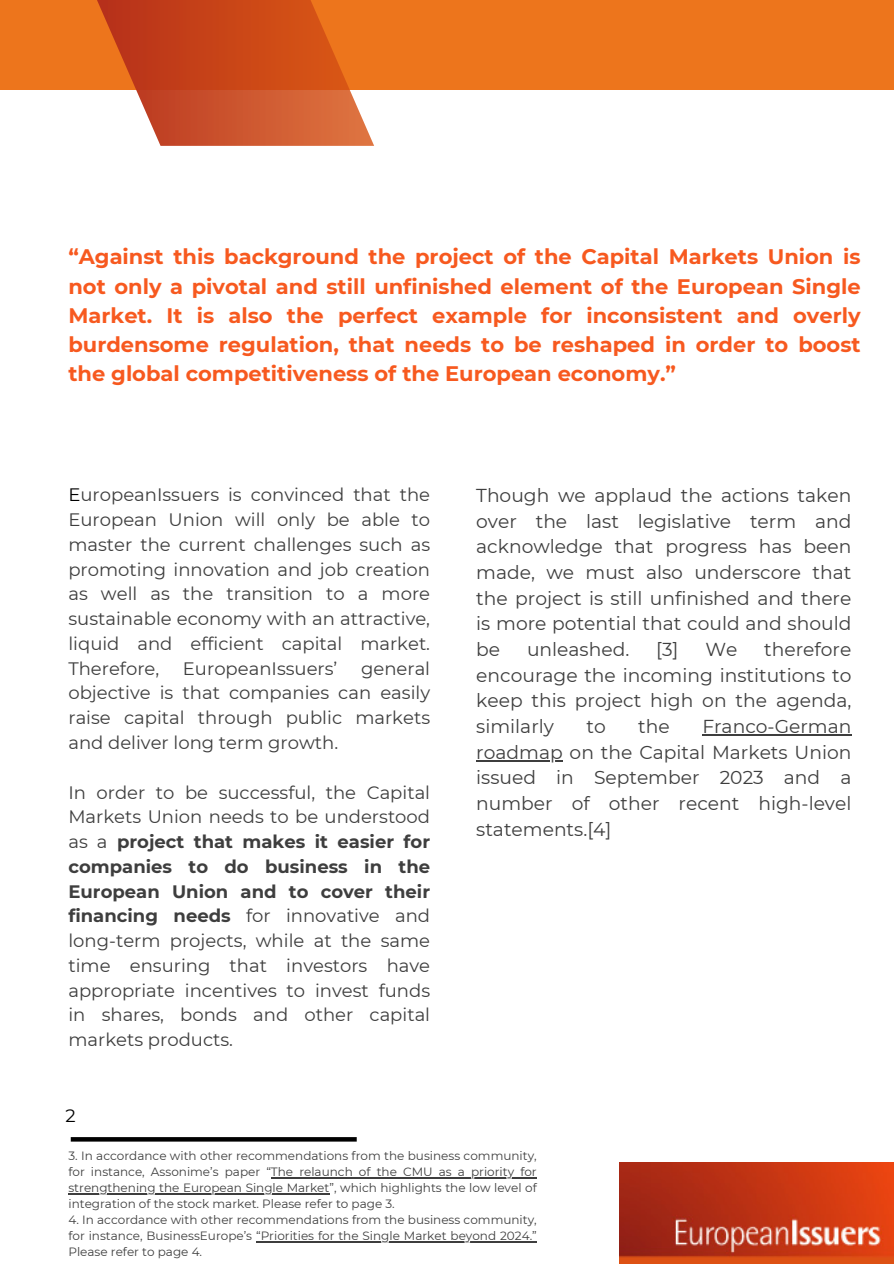
<style>
.page{position:relative;width:894px;height:1264px;background:#fff}
.page>*{position:absolute;margin:0;border:0;box-sizing:border-box;transform-origin:0 0}
.t1{font:700 21px/29.2px "Montserrat";color:#f7591f;text-align:justify}
.t2{font:18.6px/25.7px "Montserrat";color:#3e3e3e;text-align:justify}
.t3{font:18px/24.8px "Montserrat";color:#3e3e3e;text-align:justify}
.t4{font:18px "Montserrat";color:#000}
.t5{font:12px/16px "Montserrat";color:#3e3e3e;text-align:justify}
.s1{color:#000}
.s2{font-weight:700}
</style>
<div class="page">
<img style="left:619px;top:1162px;width:273px;height:101px">
<div style="left:0;top:0;width:893px;height:89px;background:#ed751c"></div>
<svg style="left:89px;top:0;width:285px;height:146px"></svg>
<hr style="left:702px;top:734px;width:149px;height:1px;background:#3e3e3e">
<hr style="left:476px;top:760px;width:86px;height:1px;background:#3e3e3e">
<hr style="left:271px;top:1176px;width:265px;height:1px;background:#3e3e3e">
<hr style="left:68px;top:1192px;width:261px;height:1px;background:#3e3e3e">
<hr style="left:256px;top:1240px;width:280px;height:1px;background:#3e3e3e">
<svg style="left:71px;top:1137px;width:285px;height:4px"></svg>
<h1 class="t1" style="left:68px;top:242px;width:793px">“Against this background the project of the Capital Markets Union is not only a pivotal and still unfinished element of the European Single Market. It is also the perfect example for inconsistent and overly burdensome regulation, that needs to be reshaped in order to boost the global competitiveness of the European economy.”</h1>
<h2 class="t3" style="left:68px;top:482px;width:363px"><span class="s1">E</span>uropeanIssuers is convinced that the European Union will only be able to master the current challenges such as promoting innovation and job creation as well as the transition to a more sustainable economy with an attractive, liquid and efficient capital market.<br>Therefore,</h2>
<h2 class="t3" style="left:183px;top:656px;width:156px">EuropeanIssuers’</h2>
<h2 class="t3" style="left:68px;top:656px;width:363px;text-indent:292px">general objective is that companies can easily raise capital through public markets and deliver long term growth.</h2>
<h2 class="t3" style="left:68px;top:779px;width:363px">In order to be successful, the Capital Markets Union needs to be understood as a <span class="s2">project that makes it easier for companies to do business in the European Union and to cover their financing needs</span> for innovative and long-term projects, while at the same time ensuring that investors have appropriate incentives to invest funds in shares, bonds and other capital markets products.</h2>
<p class="t2" style="left:476px;top:482px;width:376px">Though we applaud the actions taken over the last legislative term and acknowledge that progress has been made, we must also underscore that the project is still unfinished and there is more potential that could and should be</p>
<p class="t2" style="left:476px;top:636px;width:376px;text-indent:288px">therefore encourage the incoming institutions to keep this project high on the agenda, similarly</p>
<p class="t2" style="left:527px;top:636px;width:104px">unleashed.</p>
<p class="t2" style="left:656px;top:636px;width:24px">[3]</p>
<p class="t2" style="left:705px;top:636px;width:34px">We</p>
<p class="t2" style="left:586px;top:713px;width:21px">to</p>
<p class="t2" style="left:638px;top:713px;width:33px">the</p>
<p class="t2" style="left:702px;top:713px;width:150px">Franco-German</p>
<p class="t2" style="left:476px;top:739px;width:376px">roadmap on the Capital Markets Union issued in September 2023 and a number of other recent high-level statements.[4]</p>
<p class="t4" style="left:66px;top:1104px;width:12px">2</p>
<p class="t5" style="left:68px;top:1147px;width:469px">3. In accordance with other recommendations from the business community, for instance, Assonime’s paper “The relaunch of the CMU as a priority for strengthening the European Single Market”, which highlights the low level of integration of the stock market. Please refer to page 3.</p>
<p class="t5" style="left:68px;top:1211px;width:469px">4. In accordance with other recommendations from the business community, for instance, BusinessEurope’s “Priorities for the Single Market beyond 2024.” Please refer to page 4.</p>
</div>
